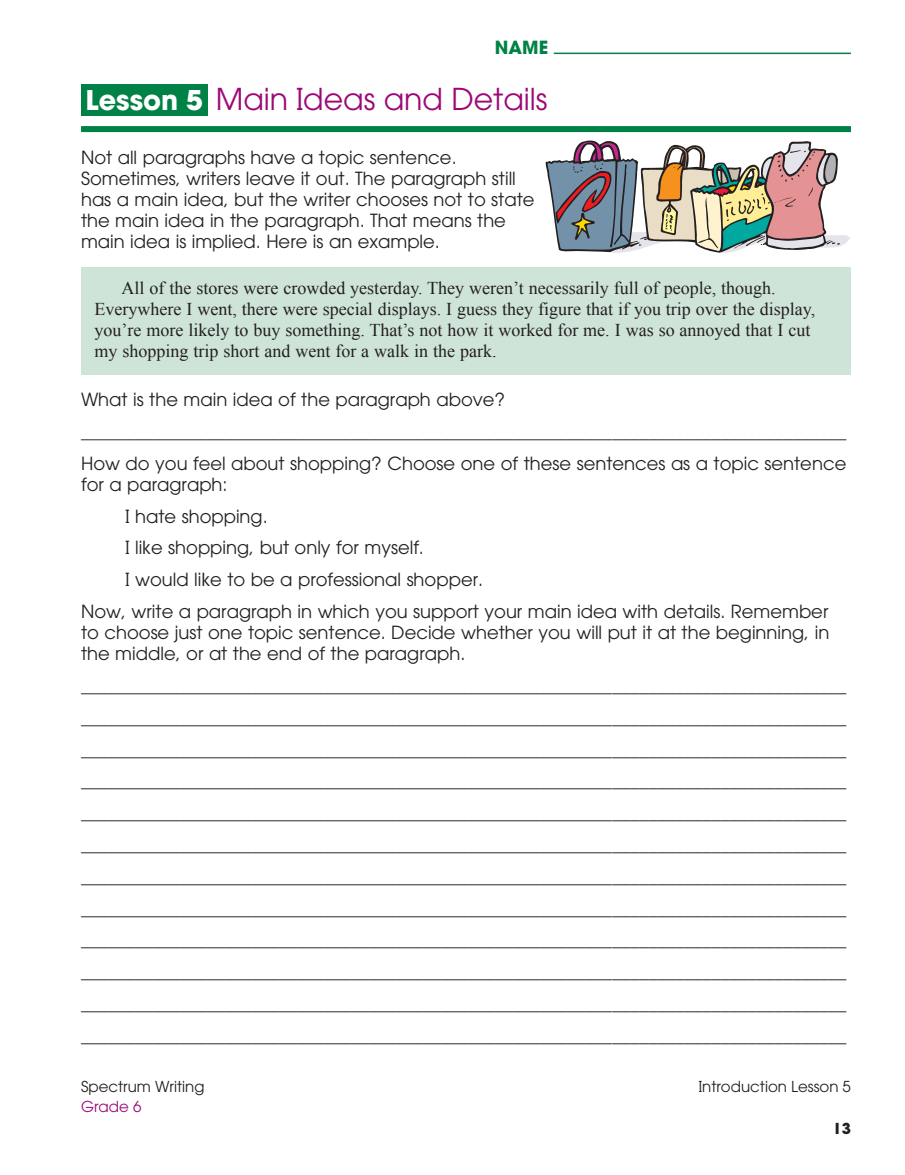
<style>
.page{position:relative;width:905px;height:1175px;background:#fff}
.page>*{position:absolute;margin:0;border:0;box-sizing:border-box;transform-origin:0 0}
.t1{font:30px "EDU Avant Garde Book";color:#9d0876}
.t2{font:18px/31.8px "EDU Avant Garde Book";color:#231f20}
.t3{font:18px/21px "Times New Roman";color:#231f20}
.t4{font:18px "EDU Avant Garde Bold";color:#008247}
.t5{font:15px "EDU Avant Garde Book";color:#231f20}
.t6{font:15px "EDU Avant Garde Book";color:#9d0876}
.t7{font:15px "EDU Avant Garde Bold";color:#231f20}
.s1{font-family:"EDU Avant Garde Bold";font-size:27px;color:#fff}
</style>
<div class="page">
<div style="left:81px;top:268px;width:769px;height:107px;background:#cfe4d8"></div>
<svg style="left:545px;top:140px;width:305px;height:113px"></svg>
<div style="left:81px;top:84px;width:126px;height:31px;background:#008247"></div>
<hr style="left:553px;top:53px;width:297px;height:1px;background:#008247">
<div style="left:81px;top:126px;width:769px;height:6px;background:#008247"></div>
<p class="t4" style="left:495px;top:36px;width:55px">NAME</p>
<h1 class="t1" style="left:86px;top:81px;width:463px"><span class="s1">Lesson 5</span> Main Ideas and Details</h1>
<p class="t2" style="left:81px;top:147px;width:455px;line-height:21px">Not all paragraphs have a topic sentence Sometimes, writers leave it out The paragraph still has a main idea, but the writer chooses not to state the main idea in the paragraph That means the main idea is implied Here is an example</p>
<p class="t3" style="left:94px;top:277px;width:722px;text-indent:27px">All of the stores were crowded yesterday. They weren’t necessarily full of people, though.<br>Everywhere I went, there were special displays. I guess they figure that if you trip over the display, you’re more likely to buy something. That’s not how it worked for me. I was so annoyed that I cut my shopping trip short and went for a walk in the park.</p>
<p class="t2" style="left:81px;top:384px;width:766px">What is the main idea of the paragraph above? _____________________________________________________________________________________<br>How do you feel about shopping? Choose one of these sentences as a topic sentence</p>
<p class="t2" style="left:81px;top:468px;width:148px">for a paragraph:</p>
<p class="t2" style="left:126px;top:500px;width:139px">I hate shopping</p>
<p class="t2" style="left:126px;top:532px;width:295px">I like shopping, but only for myself</p>
<p class="t2" style="left:126px;top:564px;width:354px">I would like to be a professional shopper</p>
<p class="t2" style="left:81px;top:595px;width:748px">Now, write a paragraph in which you support your main idea with details Remember</p>
<p class="t2" style="left:81px;top:622px;width:749px;line-height:21px">to choose just one topic sentence Decide whether you will put it at the beginning, in the middle, or at the end of the paragraph</p>
<p class="t2" style="left:81px;top:669px;width:766px;text-align:justify">_____________________________________________________________________________________ _____________________________________________________________________________________ _____________________________________________________________________________________ _____________________________________________________________________________________ _____________________________________________________________________________________ _____________________________________________________________________________________ _____________________________________________________________________________________ _____________________________________________________________________________________ _____________________________________________________________________________________ _____________________________________________________________________________________ _____________________________________________________________________________________ _____________________________________________________________________________________</p>
<p class="t5" style="left:81px;top:1078px;width:125px">Spectrum Writing</p>
<p class="t6" style="left:81px;top:1097px;width:62px">Grade 6</p>
<p class="t5" style="left:699px;top:1078px;width:153px">Introduction Lesson 5</p>
<p class="t7" style="left:832px;top:1119px;width:20px">13</p>
</div>
